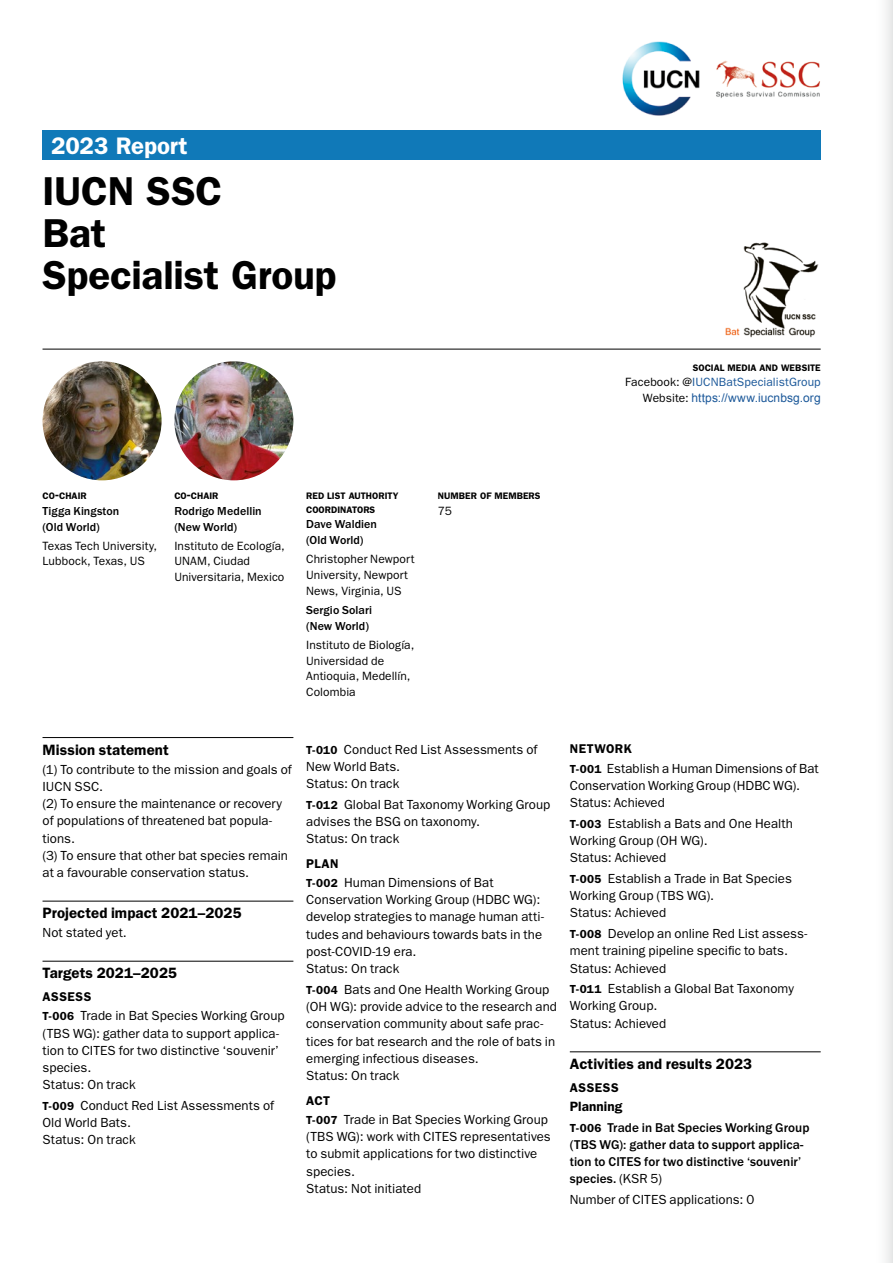
<style>
.page{position:relative;width:893px;height:1263px;background:#fff}
.page>*{position:absolute;margin:0;border:0;box-sizing:border-box;transform-origin:0 0}
.t1{font:600 40.5px/42px "ITC Franklin Gothic Std";letter-spacing:-.005em;color:#000}
.t2{font:600 24px "ITC Franklin Gothic Std";letter-spacing:-.005em;color:#fff}
.t3{font:600 15px "ITC Franklin Gothic Std";letter-spacing:.005em;color:#000}
.t4{font:600 13.5px "ITC Franklin Gothic Std";letter-spacing:.005em;color:#000}
.t5{font:13.2px/17.2px "ITC Franklin Gothic Std";letter-spacing:.005em;color:#000}
.t6{font:500 13.2px/17.2px "ITC Franklin Gothic Std";letter-spacing:.005em;color:#000}
.t7{font:600 12.75px "ITC Franklin Gothic Std";letter-spacing:.04em;color:#000}
.t8{font:12px/15.8px "ITC Franklin Gothic Std";letter-spacing:.01em;color:#000}
.t9{font:500 12px/15.8px "ITC Franklin Gothic Std";letter-spacing:.005em;color:#000}
.t10{font:12px "ITC Franklin Gothic Std";letter-spacing:.01em;color:#1b5899}
.t11{font:12px "Arial";letter-spacing:.01em;color:#1b5899}
.t12{font:600 9.45px/13.5px "ITC Franklin Gothic Std";color:#000}
.s1{color:#000}
.s2{font-family:"ITC Franklin Gothic Std";color:#000}
.s3{font-size:13.5px}
.s4{font-weight:600;font-size:11.7px}
.s5{font-weight:400}
</style>
<div class="page">
<div style="left:872px;top:0;width:21px;height:1263px;background:linear-gradient(to bottom,#f7f8f8,#f7f8f8)"></div>
<hr style="left:892px;top:0;width:1px;height:1263px;background:#e5e6e6">
<div style="left:43px;top:131px;width:778px;height:29px;background:#1079b8"></div>
<img style="left:622px;top:41px;width:198px;height:75px">
<hr style="left:43px;top:349px;width:778px;height:1px;background:#000">
<img style="left:43px;top:361px;width:119px;height:119px;border-radius:60px">
<img style="left:174px;top:361px;width:119px;height:119px;border-radius:60px">
<img style="left:725px;top:242px;width:94px;height:95px">
<hr style="left:43px;top:737px;width:250px;height:1px;background:#000">
<hr style="left:43px;top:901px;width:250px;height:1px;background:#000">
<hr style="left:43px;top:961px;width:250px;height:1px;background:#000">
<hr style="left:570px;top:1051px;width:251px;height:1px;background:#000">
<h2 class="t2" style="left:51px;top:131px;width:138px">2023 Report</h2>
<h1 class="t1" style="left:43px;top:170px;width:295px">IUCN SSC<br>Bat<br>Specialist Group</h1>
<p class="t12" style="left:693px;top:361px;width:129px">SOCIAL MEDIA AND WEBSITE</p>
<p class="t10" style="left:625px;top:375px;width:197px"><span class="s1">Facebook: @</span>IUCNBatSpecialistGroup</p>
<p class="t11" style="left:643px;top:390px;width:179px"><span class="s2">Website:</span> https://www.iucnbsg.org</p>
<p class="t12" style="left:43px;top:489px;width:46px">CO<span class="s3">-</span>CHAIR</p>
<p class="t9" style="left:43px;top:503px;width:78px">Tigga Kingston (Old World)</p>
<p class="t8" style="left:43px;top:538px;width:116px">Texas Tech University,<br>Lubbock, Texas, US</p>
<p class="t12" style="left:174px;top:489px;width:46px">CO<span class="s3">-</span>CHAIR</p>
<p class="t9" style="left:174px;top:503px;width:89px">Rodrigo Medellin (New World)</p>
<p class="t8" style="left:174px;top:538px;width:112px">Instituto de Ecología,<br>UNAM, Ciudad<br>Universitaria, Mexico</p>
<p class="t12" style="left:306px;top:489px;width:94px">RED LIST AUTHORITY<br>COORDINATORS</p>
<p class="t9" style="left:306px;top:517px;width:72px">Dave Waldien (Old World)</p>
<p class="t8" style="left:306px;top:551px;width:110px">Christopher Newport<br>University, Newport<br>News, Virginia, US</p>
<p class="t9" style="left:306px;top:602px;width:67px">Sergio Solari (New World)</p>
<p class="t8" style="left:306px;top:637px;width:110px">Instituto de Biología,<br>Universidad de<br>Antioquia, Medellín,<br>Colombia</p>
<p class="t12" style="left:438px;top:489px;width:104px">NUMBER OF MEMBERS</p>
<p class="t8" style="left:438px;top:503px;width:16px">75</p>
<p class="t3" style="left:43px;top:741px;width:128px">Mission statement</p>
<p class="t5" style="left:43px;top:760px;width:251px">(1) To contribute to the mission and goals of<br>IUCN SSC.<br>(2) To ensure the maintenance or recovery of populations of threatened bat popula&shy;tions.<br>(3) To ensure that other bat species remain at a favourable conservation status.</p>
<p class="t3" style="left:43px;top:904px;width:201px">Projected impact 2021–2025</p>
<p class="t5" style="left:43px;top:924px;width:86px">Not stated yet.</p>
<p class="t3" style="left:43px;top:964px;width:136px">Targets 2021–2025</p>
<p class="t7" style="left:43px;top:989px;width:51px">ASSESS</p>
<p class="t5" style="left:43px;top:1007px;width:244px"><span class="s4">T-006</span> Trade in Bat Species Working Group (TBS WG): gather data to support applica&shy;tion to CITES for two distinctive ‘souvenir’ species.<br>Status: On track</p>
<p class="t5" style="left:43px;top:1097px;width:233px"><span class="s4">T-009</span> Conduct Red List Assessments of<br>Old World Bats.<br>Status: On track</p>
<p class="t5" style="left:306px;top:740px;width:233px"><span class="s4">T-010</span> Conduct Red List Assessments of<br>New World Bats.<br>Status: On track</p>
<p class="t5" style="left:306px;top:796px;width:246px"><span class="s4">T-012</span> Global Bat Taxonomy Working Group advises the BSG on taxonomy.<br>Status: On track</p>
<p class="t7" style="left:306px;top:856px;width:34px">PLAN</p>
<p class="t5" style="left:306px;top:874px;width:239px"><span class="s4">T-002</span> Human Dimensions of Bat<br>Conservation Working Group (HDBC WG): develop strategies to manage human atti&shy;tudes and behaviours towards bats in the post-COVID-19 era.<br>Status: On track</p>
<p class="t5" style="left:306px;top:981px;width:252px"><span class="s4">T-004</span> Bats and One Health Working Group (OH WG): provide advice to the research and conservation community about safe prac&shy;tices for bat research and the role of bats in emerging infectious diseases.<br>Status: On track</p>
<p class="t7" style="left:306px;top:1092px;width:26px">ACT</p>
<p class="t5" style="left:306px;top:1111px;width:246px"><span class="s4">T-007</span> Trade in Bat Species Working Group (TBS WG): work with CITES representatives to submit applications for two distinctive species.<br>Status: Not initiated</p>
<p class="t7" style="left:570px;top:741px;width:64px">NETWORK</p>
<p class="t5" style="left:570px;top:759px;width:250px"><span class="s4">T-001</span> Establish a Human Dimensions of Bat<br>Conservation Working Group (HDBC WG).<br>Status: Achieved</p>
<p class="t5" style="left:570px;top:815px;width:225px"><span class="s4">T-003</span> Establish a Bats and One Health<br>Working Group (OH WG).<br>Status: Achieved</p>
<p class="t5" style="left:570px;top:870px;width:224px"><span class="s4">T-005</span> Establish a Trade in Bat Species<br>Working Group (TBS WG).<br>Status: Achieved</p>
<p class="t5" style="left:570px;top:925px;width:239px"><span class="s4">T-008</span> Develop an online Red List assess&shy;ment training pipeline specific to bats.<br>Status: Achieved</p>
<p class="t5" style="left:570px;top:980px;width:226px"><span class="s4">T-011</span> Establish a Global Bat Taxonomy<br>Working Group.<br>Status: Achieved</p>
<p class="t3" style="left:570px;top:1055px;width:184px">Activities and results 2023</p>
<p class="t7" style="left:570px;top:1079px;width:51px">ASSESS</p>
<p class="t4" style="left:570px;top:1098px;width:54px">Planning</p>
<p class="t6" style="left:570px;top:1119px;width:241px"><span class="s4">T-006</span> Trade in Bat Species Working Group (TBS WG): gather data to support applica&shy;tion to CITES for two distinctive ‘souvenir’ species. <span class="s5">(KSR 5)</span></p>
<p class="t5" style="left:570px;top:1191px;width:186px">Number of CITES applications: 0</p>
</div>
